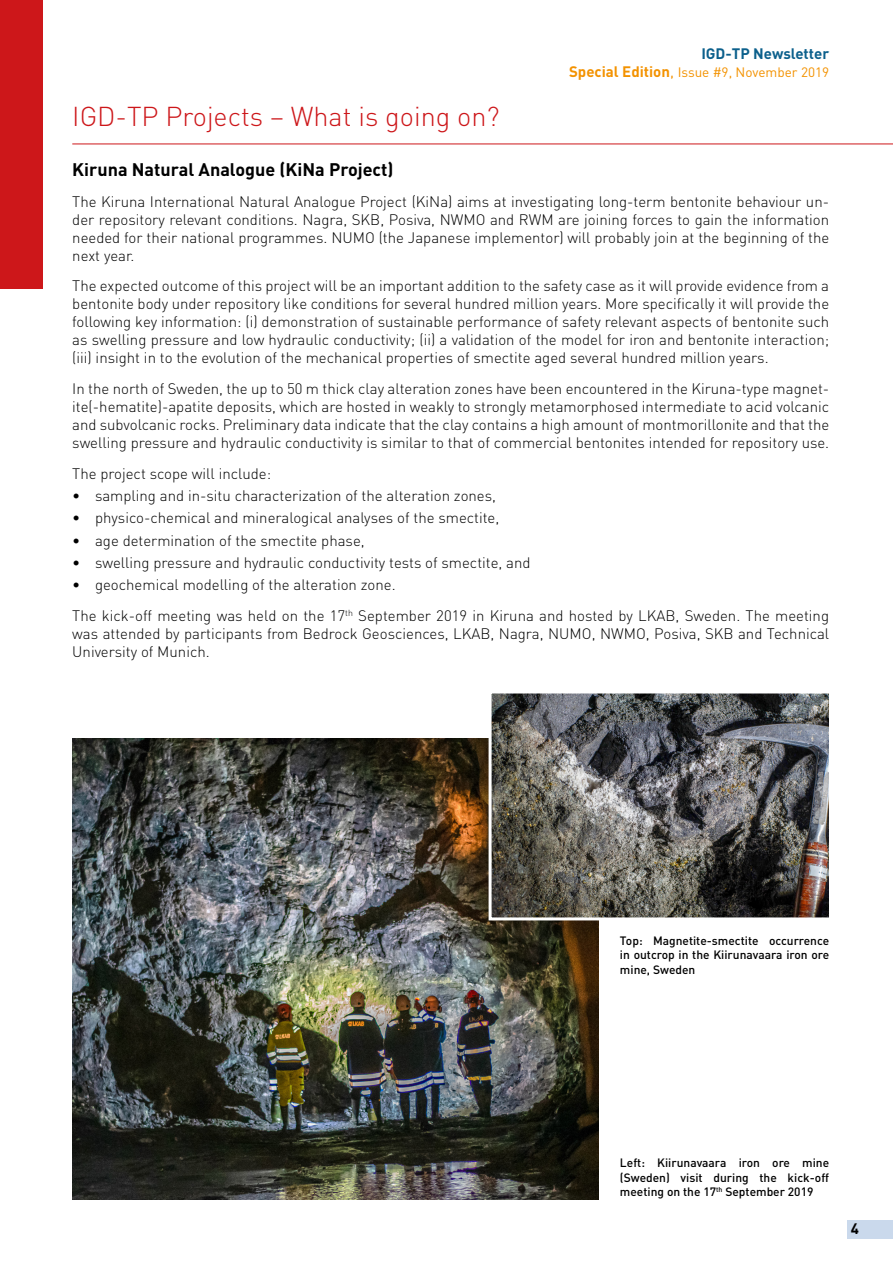
<style>
.page{position:relative;width:893px;height:1263px;background:#fff}
.page>*{position:absolute;margin:0;border:0;box-sizing:border-box;transform-origin:0 0}
.t1{font:300 27px "DIN Pro";color:#cd171a}
.t2{font:700 18px "DIN Pro";color:#000}
.t3{font:300 15px/18px "DIN Pro";color:#000;text-align:justify}
.t4{font:700 15px "DIN Pro";color:#0c608c}
.t5{font:700 15px "DIN Pro";color:#000}
.t6{font:13.5px "DIN Pro";color:#f39200}
.t7{font:500 12px/14.4px "DIN Pro";color:#000;text-align:justify}
.s1{font-weight:700;font-size:15px}
.s2{font-size:15px}
</style>
<div class="page">
<div style="left:0;top:0;width:43px;height:288px;background:#cd171a"></div>
<hr style="left:72px;top:144px;width:821px;height:1px;background:#cd171a">
<div style="left:848px;top:1220px;width:45px;height:18px;background:#cad9ec"></div>
<img style="left:72px;top:738px;width:526px;height:461px">
<img style="left:493px;top:694px;width:335px;height:222px">
<div style="left:489px;top:690px;width:343px;height:230px;border:3px solid #fff"></div>
<h1 class="t1" style="left:72px;top:98px;width:429px">IGD-TP Projects – What is going on?</h1>
<p class="t4" style="left:701px;top:44px;width:129px">IGD-TP Newsletter</p>
<p class="t6" style="left:569px;top:63px;width:262px"><span class="s1">Special Edition</span><span class="s2">,</span> Issue #9, November 2019</p>
<p class="t2" style="left:72px;top:157px;width:323px">Kiruna Natural Analogue (KiNa Project)</p>
<p class="t3" style="left:72px;top:191px;width:758px">The Kiruna International Natural Analogue Project (KiNa) aims at investigating long-term bentonite behaviour un&shy;der repository relevant conditions. Nagra, SKB, Posiva, NWMO and RWM are joining forces to gain the information needed for their national programmes. NUMO (the Japanese implementor) will probably join at the beginning of the next year.</p>
<p class="t3" style="left:72px;top:276px;width:758px">The expected outcome of this project will be an important addition to the safety case as it will provide evidence from a bentonite body under repository like conditions for several hundred million years. More specifically it will provide the following key information: (i) demonstration of sustainable performance of safety relevant aspects of bentonite such as swelling pressure and low hydraulic conductivity; (ii) a validation of the model for iron and bentonite interaction; (iii) insight in to the evolution of the mechanical properties of smectite aged several hundred million years.</p>
<p class="t3" style="left:72px;top:379px;width:758px">In the north of Sweden, the up to 50 m thick clay alteration zones have been encountered in the Kiruna-type magnet&shy;ite(-hematite)-apatite deposits, which are hosted in weakly to strongly metamorphosed intermediate to acid volcanic and subvolcanic rocks. Preliminary data indicate that the clay contains a high amount of montmorillonite and that the swelling pressure and hydraulic conductivity is similar to that of commercial bentonites intended for repository use.</p>
<p class="t3" style="left:72px;top:464px;width:200px">The project scope will include:</p>
<p class="t3" style="left:72px;top:486px;width:425px">• sampling and in-situ characterization of the alteration zones,</p>
<p class="t3" style="left:72px;top:508px;width:429px">• physico-chemical and mineralogical analyses of the smectite,</p>
<p class="t3" style="left:72px;top:530px;width:294px">• age determination of the smectite phase,</p>
<p class="t3" style="left:72px;top:553px;width:460px">• swelling pressure and hydraulic conductivity tests of smectite, and</p>
<p class="t3" style="left:72px;top:569px;width:758px;line-height:30.8px">• geochemical modelling of the alteration zone.<br>The kick-off meeting was held on the 17<sup>th</sup> September 2019 in Kiruna and hosted by LKAB, Sweden. The meeting</p>
<p class="t3" style="left:72px;top:624px;width:758px">was attended by participants from Bedrock Geosciences, LKAB, Nagra, NUMO, NWMO, Posiva, SKB and Technical<br>University of Munich.</p>
<p class="t7" style="left:620px;top:933px;width:211px">Top: Magnetite-smectite occurrence in outcrop in the Kiirunavaara iron ore mine, Sweden</p>
<p class="t7" style="left:620px;top:1155px;width:211px">Left: Kiirunavaara iron ore mine (Sweden) visit during the kick-off meeting on the 17<sup>th</sup> September 2019</p>
<p class="t5" style="left:851px;top:1219px;width:10px">4</p>
</div>
